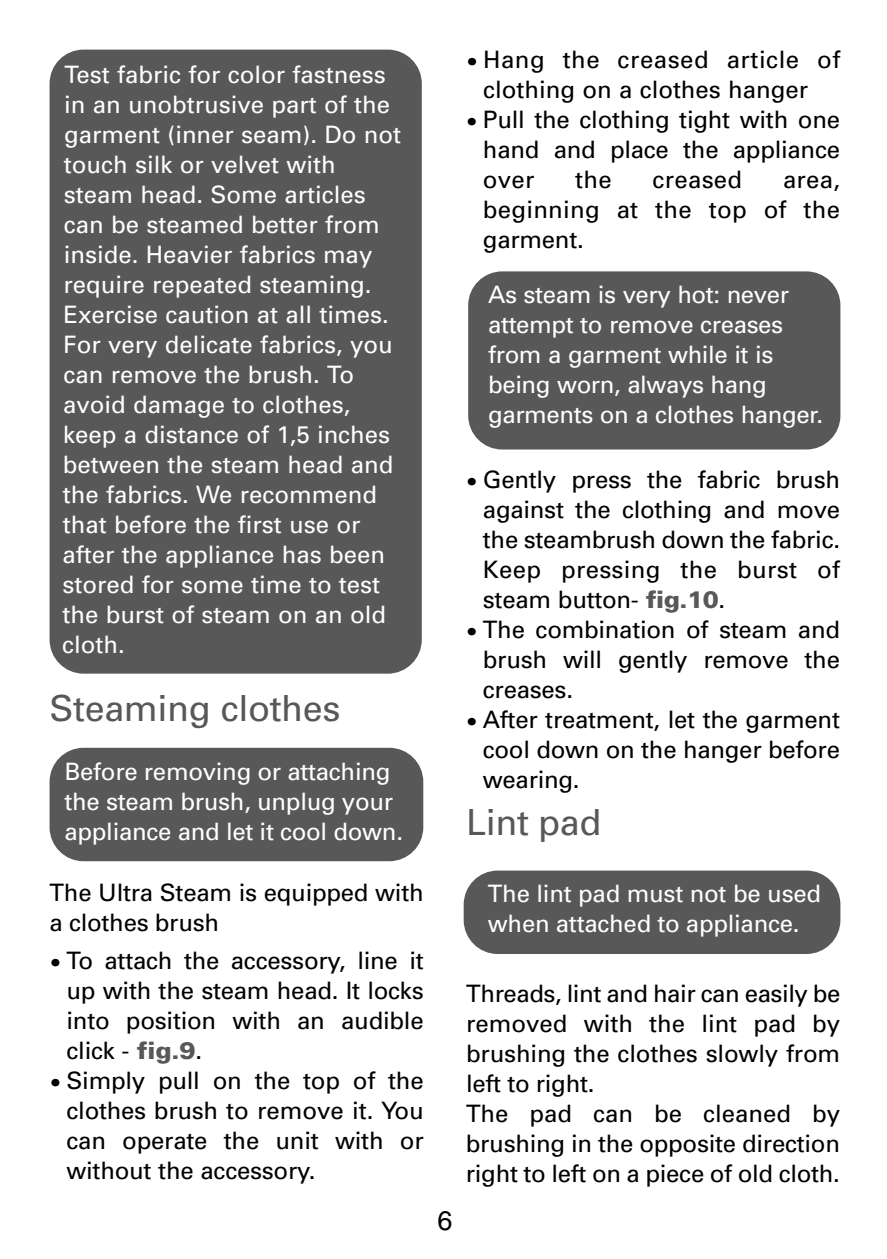
<style>
.page{position:relative;width:887px;height:1259px;background:#fff}
.page>*{position:absolute;margin:0;border:0;box-sizing:border-box;transform-origin:0 0}
.t1{font:36px "Univers";letter-spacing:-.01em;color:#585858}
.t2{font:27px "Helvetica";color:#000}
.t3{font:24px/30px "Univers";letter-spacing:-.01em;color:#000;text-align:justify}
.t4{font:24px/30px "Univers";color:#fff}
.t5{font:24px "Univers";letter-spacing:.01em;color:#000}
.s1{font-family:"FS Albert";font-weight:300}
.s2{font-weight:900;color:#585858}
</style>
<div class="page">
<div style="left:50px;top:50px;width:372px;height:623px;background:#585858;border-radius:34px"></div>
<div style="left:50px;top:748px;width:373px;height:113px;background:#585858;border-radius:34px"></div>
<div style="left:464px;top:870px;width:376px;height:84px;background:#585858;border-radius:34px"></div>
<div style="left:468px;top:271px;width:372px;height:178px;background:#585858;border-radius:34px"></div>
<p class="t4" style="left:62px;top:61px;width:340px">Test fabric for color fastness in an unobtrusive part of the garment (inner seam). Do not touch silk or velvet with steam head. Some articles can be steamed better from inside. Heavier fabrics may require repeated steaming.<br>Exercise caution at all times.<br>For very delicate fabrics, you can remove the brush. To avoid damage to clothes, keep a distance of 1,5 inches between the steam head and the fabrics. We recommend that before the first use or after the appliance has been stored for some time to test the burst of steam on an old cloth.</p>
<h1 class="t1" style="left:50px;top:694px;width:292px">Steaming clothes</h1>
<p class="t4" style="left:64px;top:758px;width:340px">Before removing or attaching the steam brush, unplug your appliance and let it cool down.</p>
<p class="t3" style="left:483px;top:47px;width:359px;text-indent:-17px"><span class="s1">•</span> Hang the creased article of clothing on a clothes hanger</p>
<p class="t3" style="left:483px;top:107px;width:359px;text-indent:-17px"><span class="s1">•</span> Pull the clothing tight with one hand and place the appliance over</p>
<p class="t3" style="left:575px;top:167px;width:38px">the</p>
<p class="t5" style="left:653px;top:171px;width:91px">creased</p>
<p class="t3" style="left:483px;top:167px;width:359px;text-indent:300px">area, beginning at the top of the garment.</p>
<p class="t4" style="left:488px;top:281px;width:336px">As steam is very hot: never attempt to remove creases from a garment while it is being worn, always hang garments on a clothes hanger.</p>
<p class="t3" style="left:483px;top:467px;width:359px;text-indent:-17px"><span class="s1">•</span> Gently press the fabric brush against the clothing and move the steambrush down the fabric.<br>Keep pressing the burst of steam button- <span class="s2">fig.10</span>.</p>
<p class="t3" style="left:483px;top:617px;width:359px;text-indent:-17px"><span class="s1">•</span> The combination of steam and brush will gently remove the creases.</p>
<p class="t3" style="left:483px;top:707px;width:359px;text-indent:-17px"><span class="s1">•</span> After treatment, let the garment cool down on the hanger before wearing.</p>
<h1 class="t1" style="left:466px;top:809px;width:137px">Lint pad</h1>
<p class="t3" style="left:50px;top:879px;width:376px">The Ultra Steam is equipped with a clothes brush</p>
<p class="t3" style="left:67px;top:948px;width:359px;text-indent:-17px"><span class="s1">•</span> To attach the accessory, line it up with the steam head. It locks into position with an audible click - <span class="s2">fig.9</span>.</p>
<p class="t3" style="left:66px;top:1068px;width:359px;text-indent:-17px"><span class="s1">•</span> Simply pull on the top of the clothes brush to remove it. You can operate the unit with or without the accessory.</p>
<p class="t4" style="left:488px;top:880px;width:335px">The lint pad must not be used when attached to appliance.</p>
<p class="t2" style="left:437px;top:1210px;width:17px">6</p>
<p class="t3" style="left:466px;top:981px;width:376px;text-align:left">Threads, lint and hair can easily be removed with the lint pad by brushing the clothes slowly from left to right.<br>The pad can be cleaned by brushing in the opposite direction right to left on a piece of old cloth.</p>
</div>
